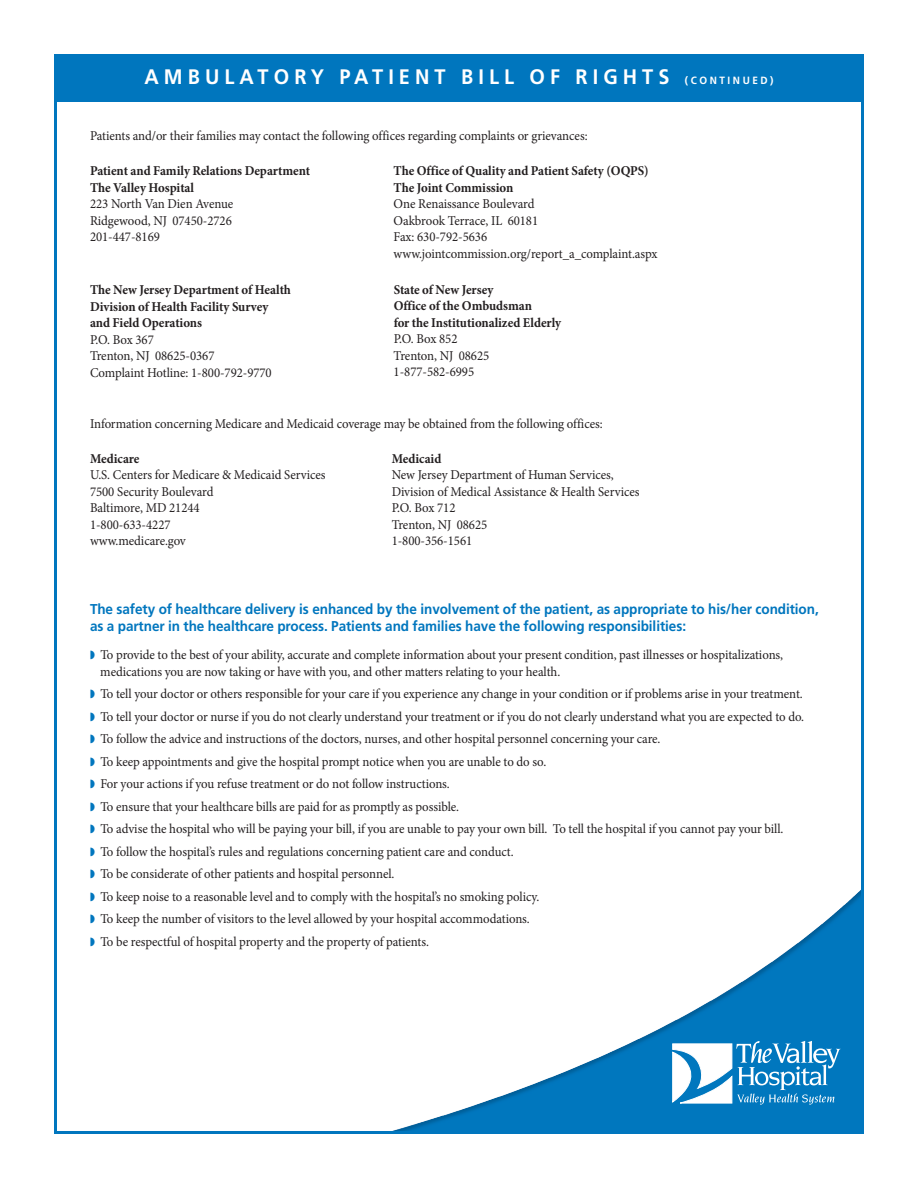
<style>
.page{position:relative;width:918px;height:1188px;background:#fff}
.page>*{position:absolute;margin:0;border:0;box-sizing:border-box;transform-origin:0 0}
.t1{font:700 21px "Frutiger LT Std";letter-spacing:.255em;color:#fff;scale:.95 1}
.t2{font:700 14.25px/17.2px "Frutiger LT Std";letter-spacing:-.005em;color:#0076be;scale:.95 1}
.t3{font:13.5px/16.5px "Minion Pro";letter-spacing:-.005em;color:#231f20;scale:.95 1}
.t4{font:700 13.5px/16.5px "Minion Pro";letter-spacing:-.005em;color:#231f20;scale:.95 1}
.s1{font-size:10.5px}
.s2{color:#0076be}
</style>
<div class="page">
<img style="left:396px;top:890px;width:464px;height:240px">
<svg style="left:672px;top:1041px;width:168px;height:64px"></svg>
<div style="left:54px;top:54px;width:810px;height:47px;background:#0076be"></div>
<p class="t1" style="left:144px;top:69px;width:664px">AMBULATORY PATIENT BILL OF RIGHTS <span class="s1">(CONTINUED)</span></p>
<p class="t3" style="left:90px;top:129px;width:525px">Patients and/or their families may contact the following offices regarding complaints or grievances:</p>
<p class="t4" style="left:90px;top:163px;width:233px">Patient and Family Relations Department</p>
<p class="t4" style="left:90px;top:179px;width:111px">The Valley Hospital</p>
<p class="t3" style="left:90px;top:197px;width:152px">223 North Van Dien Avenue</p>
<p class="t3" style="left:90px;top:214px;width:151px">Ridgewood, NJ 07450-2726</p>
<p class="t3" style="left:90px;top:230px;width:75px">201-447-8169</p>
<p class="t4" style="left:90px;top:281px;width:213px">The New Jersey Department of Health</p>
<p class="t4" style="left:90px;top:298px;width:189px">Division of Health Facility Survey and Field Operations</p>
<p class="t3" style="left:90px;top:332px;width:69px">P.O. Box 367</p>
<p class="t3" style="left:90px;top:349px;width:133px">Trenton, NJ 08625-0367</p>
<p class="t3" style="left:90px;top:365px;width:193px">Complaint Hotline: 1-800-792-9770</p>
<p class="t4" style="left:394px;top:163px;width:270px">The Office of Quality and Patient Safety (OQPS)</p>
<p class="t4" style="left:394px;top:179px;width:128px">The Joint Commission</p>
<p class="t3" style="left:394px;top:197px;width:150px">One Renaissance Boulevard</p>
<p class="t3" style="left:394px;top:214px;width:154px">Oakbrook Terrace, IL 60181</p>
<p class="t3" style="left:394px;top:230px;width:100px">Fax: 630-792-5636</p>
<p class="t3" style="left:394px;top:247px;width:279px">www.jointcommission.org/report_a_complaint.aspx</p>
<p class="t4" style="left:394px;top:281px;width:106px">State of New Jersey</p>
<p class="t4" style="left:394px;top:297px;width:178px">Office of the Ombudsman<br>for the Institutionalized Elderly</p>
<p class="t3" style="left:394px;top:332px;width:69px">P.O. Box 852</p>
<p class="t3" style="left:394px;top:349px;width:102px">Trenton, NJ 08625</p>
<p class="t3" style="left:394px;top:365px;width:86px">1-877-582-6995</p>
<p class="t3" style="left:90px;top:416px;width:541px">Information concerning Medicare and Medicaid coverage may be obtained from the following offices:</p>
<p class="t4" style="left:90px;top:450px;width:54px">Medicare</p>
<p class="t3" style="left:90px;top:468px;width:249px">U.S. Centers for Medicare &amp; Medicaid Services</p>
<p class="t3" style="left:90px;top:484px;width:132px">7500 Security Boulevard</p>
<p class="t3" style="left:90px;top:501px;width:117px">Baltimore, MD 21244<br>1-800-633-4227 www.medicare.gov</p>
<p class="t4" style="left:392px;top:450px;width:54px">Medicaid</p>
<p class="t3" style="left:392px;top:468px;width:235px">New Jersey Department of Human Services,</p>
<p class="t3" style="left:392px;top:484px;width:262px">Division of Medical Assistance &amp; Health Services</p>
<p class="t3" style="left:392px;top:501px;width:69px">P.O. Box 712</p>
<p class="t3" style="left:392px;top:517px;width:102px">Trenton, NJ 08625<br>1-800-356-1561</p>
<p class="t2" style="left:90px;top:601px;width:769px">The safety of healthcare delivery is enhanced by the involvement of the patient, as appropriate to his/her condition, as a partner in the healthcare process. Patients and families have the following responsibilities:</p>
<p class="t3" style="left:100px;top:648px;width:720px;text-indent:-10px"><span class="s2">◗</span> To provide to the best of your ability, accurate and complete information about your present condition, past illnesses or hospitalizations, medications you are now taking or have with you, and other matters relating to your health.</p>
<p class="t3" style="left:90px;top:687px;width:752px"><span class="s2">◗</span> To tell your doctor or others responsible for your care if you experience any change in your condition or if problems arise in your treatment.</p>
<p class="t3" style="left:90px;top:709px;width:753px"><span class="s2">◗</span> To tell your doctor or nurse if you do not clearly understand your treatment or if you do not clearly understand what you are expected to do.</p>
<p class="t3" style="left:90px;top:732px;width:602px"><span class="s2">◗</span> To follow the advice and instructions of the doctors, nurses, and other hospital personnel concerning your care.</p>
<p class="t3" style="left:90px;top:754px;width:482px"><span class="s2">◗</span> To keep appointments and give the hospital prompt notice when you are unable to do so.</p>
<p class="t3" style="left:90px;top:777px;width:380px"><span class="s2">◗</span> For your actions if you refuse treatment or do not follow instructions.</p>
<p class="t3" style="left:90px;top:799px;width:390px"><span class="s2">◗</span> To ensure that your healthcare bills are paid for as promptly as possible.</p>
<p class="t3" style="left:90px;top:822px;width:732px"><span class="s2">◗</span> To advise the hospital who will be paying your bill, if you are unable to pay your own bill. To tell the hospital if you cannot pay your bill.</p>
<p class="t3" style="left:90px;top:844px;width:448px"><span class="s2">◗</span> To follow the hospital’s rules and regulations concerning patient care and conduct.</p>
<p class="t3" style="left:90px;top:867px;width:322px"><span class="s2">◗</span> To be considerate of other patients and hospital personnel.</p>
<p class="t3" style="left:90px;top:889px;width:475px"><span class="s2">◗</span> To keep noise to a reasonable level and to comply with the hospital’s no smoking policy.</p>
<p class="t3" style="left:90px;top:912px;width:465px"><span class="s2">◗</span> To keep the number of visitors to the level allowed by your hospital accommodations.</p>
<p class="t3" style="left:90px;top:934px;width:358px"><span class="s2">◗</span> To be respectful of hospital property and the property of patients.</p>
</div>
